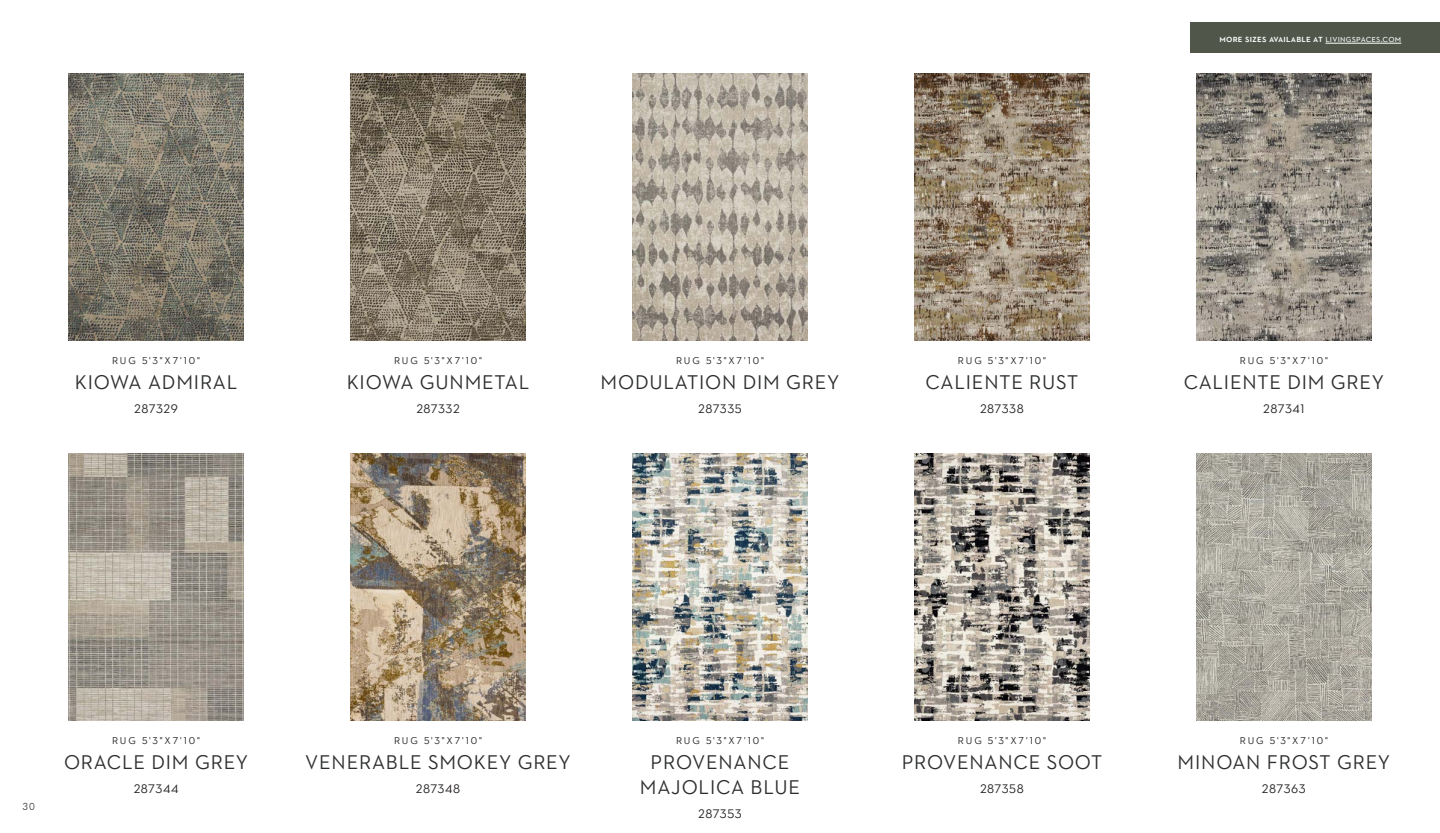
<style>
.page{position:relative;width:1440px;height:833px;background:#fff}
.page>*{position:absolute;margin:0;border:0;box-sizing:border-box;transform-origin:0 0}
.t1{font:20px/25px "Neutraface 2 Text";letter-spacing:.04em;color:#2d2e2e;text-align:center}
.t2{font:12.5px "Neutraface 2 Text";letter-spacing:.045em;color:#231f20}
.t3{font:10px "Neutraface 2 Text";letter-spacing:.19em;color:#231f20}
.t4{font:600 10px "Neutraface 2 Text";letter-spacing:.02em;color:#fff}
.t5{font:300 10px "Futura BT";color:#2d2e2e}
.s1{font-weight:400}
</style>
<div class="page">
<img style="left:69px;top:73px;width:174px;height:268px">
<img style="left:69px;top:453px;width:174px;height:267px">
<img style="left:351px;top:73px;width:174px;height:268px">
<img style="left:351px;top:453px;width:174px;height:267px">
<img style="left:633px;top:73px;width:174px;height:268px">
<img style="left:633px;top:453px;width:174px;height:267px">
<img style="left:915px;top:73px;width:174px;height:268px">
<img style="left:915px;top:453px;width:174px;height:267px">
<img style="left:1197px;top:73px;width:174px;height:268px">
<img style="left:1197px;top:453px;width:174px;height:267px">
<div style="left:1191px;top:22px;width:249px;height:31px;background:#50574a"></div>
<hr style="left:1325px;top:43px;width:76px;height:1px;background:#fff">
<p class="t4" style="left:1219px;top:32px;width:183px">MORE SIZES AVAILABLE AT <span class="s1">LIVINGSPACES.COM</span></p>
<p class="t3" style="left:112px;top:354px;width:89px">RUG 5'3"X7'10"</p>
<p class="t1" style="left:75px;top:369px;width:164px">KIOWA ADMIRAL</p>
<p class="t2" style="left:134px;top:401px;width:45px">287329</p>
<p class="t3" style="left:394px;top:354px;width:89px">RUG 5'3"X7'10"</p>
<p class="t1" style="left:347px;top:369px;width:184px">KIOWA GUNMETAL</p>
<p class="t2" style="left:416px;top:401px;width:45px">287332</p>
<p class="t3" style="left:676px;top:354px;width:89px">RUG 5'3"X7'10"</p>
<p class="t1" style="left:601px;top:369px;width:240px">MODULATION DIM GREY</p>
<p class="t2" style="left:698px;top:401px;width:45px">287335</p>
<p class="t3" style="left:958px;top:354px;width:89px">RUG 5'3"X7'10"</p>
<p class="t1" style="left:926px;top:369px;width:154px">CALIENTE RUST</p>
<p class="t2" style="left:980px;top:401px;width:45px">287338</p>
<p class="t3" style="left:1240px;top:354px;width:89px">RUG 5'3"X7'10"</p>
<p class="t1" style="left:1184px;top:369px;width:202px">CALIENTE DIM GREY</p>
<p class="t2" style="left:1263px;top:401px;width:43px">287341</p>
<p class="t5" style="left:22px;top:800px;width:14px">30</p>
<p class="t3" style="left:112px;top:734px;width:89px">RUG 5'3"X7'10"</p>
<p class="t1" style="left:64px;top:749px;width:186px">ORACLE DIM GREY</p>
<p class="t2" style="left:134px;top:780px;width:46px">287344</p>
<p class="t3" style="left:394px;top:734px;width:89px">RUG 5'3"X7'10"</p>
<p class="t1" style="left:305px;top:749px;width:267px">VENERABLE SMOKEY GREY</p>
<p class="t2" style="left:416px;top:780px;width:46px">287348</p>
<p class="t3" style="left:676px;top:734px;width:89px">RUG 5'3"X7'10"</p>
<p class="t1" style="left:640px;top:749px;width:162px">PROVENANCE<br>MAJOLICA BLUE</p>
<p class="t2" style="left:698px;top:805px;width:45px">287353</p>
<p class="t3" style="left:958px;top:734px;width:89px">RUG 5'3"X7'10"</p>
<p class="t1" style="left:902px;top:749px;width:202px">PROVENANCE SOOT</p>
<p class="t2" style="left:980px;top:780px;width:45px">287358</p>
<p class="t3" style="left:1240px;top:734px;width:89px">RUG 5'3"X7'10"</p>
<p class="t1" style="left:1178px;top:749px;width:214px">MINOAN FROST GREY</p>
<p class="t2" style="left:1262px;top:780px;width:45px">287363</p>
</div>
